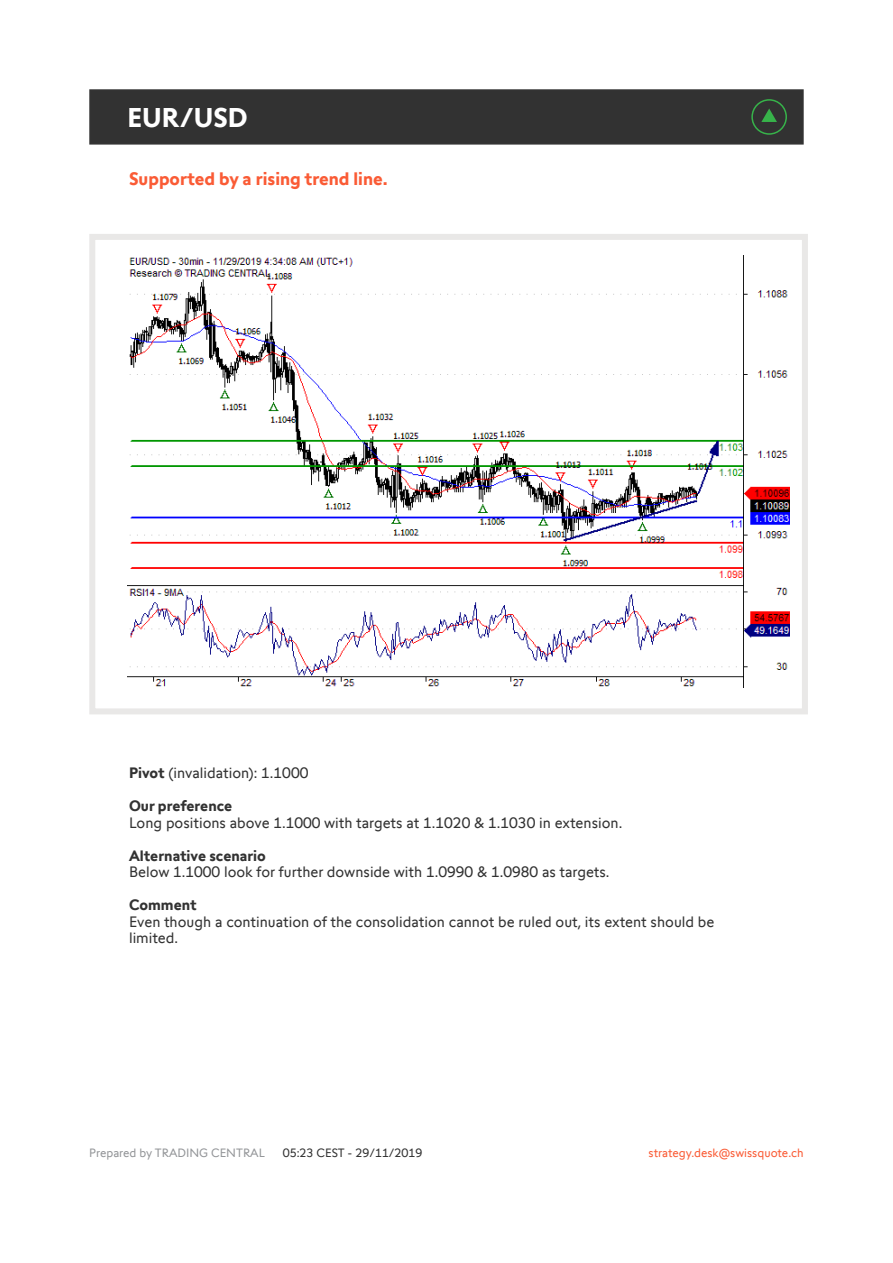
<style>
.page{position:relative;width:893px;height:1263px;background:#fff}
.page>*{position:absolute;margin:0;border:0;box-sizing:border-box;transform-origin:0 0}
.t1{font:700 27px "Swissquote CT";color:#fff}
.t2{font:700 18px "Swissquote CT";color:#fa5b35}
.t3{font:15px/16.5px "Swissquote CT";color:#323232}
.t4{font:700 15px "Swissquote CT";color:#323232}
.t5{font:12px "Swissquote CT";color:#fa5b35}
.t6{font:12px "Swissquote CT";color:#939598}
.t7{font:12px "Swissquote CT";color:#323232}
.s1{font-weight:700}
</style>
<div class="page">
<div style="left:89px;top:234px;width:719px;height:480px;border:6px solid #e9e8e7"></div>
<div style="left:89px;top:89px;width:715px;height:56px;background:#323232;border:2px solid #323232"></div>
<img style="left:128px;top:255px;width:661px;height:432px">
<svg style="left:751px;top:99px;width:36px;height:36px"></svg>
<h1 class="t1" style="left:128px;top:101px;width:122px">EUR/USD</h1>
<p class="t2" style="left:129px;top:168px;width:260px">Supported by a rising trend line.</p>
<p class="t3" style="left:129px;top:765px;width:181px"><span class="s1">Pivot</span> (invalidation): 1.1000</p>
<p class="t4" style="left:129px;top:797px;width:105px">Our preference</p>
<p class="t3" style="left:129px;top:814px;width:495px">Long positions above 1.1000 with targets at 1.1020 &amp; 1.1030 in extension.</p>
<p class="t4" style="left:129px;top:846px;width:138px">Alternative scenario</p>
<p class="t3" style="left:129px;top:864px;width:482px">Below 1.1000 look for further downside with 1.0990 &amp; 1.0980 as targets.</p>
<p class="t4" style="left:129px;top:896px;width:69px">Comment</p>
<p class="t3" style="left:129px;top:913px;width:587px">Even though a continuation of the consolidation cannot be ruled out, its extent should be limited.</p>
<p class="t6" style="left:89px;top:1145px;width:177px">Prepared by TRADING CENTRAL</p>
<p class="t7" style="left:283px;top:1145px;width:141px">05:23 CEST - 29/11/2019</p>
<p class="t5" style="left:649px;top:1145px;width:157px">strategy.desk@swissquote.ch</p>
</div>
